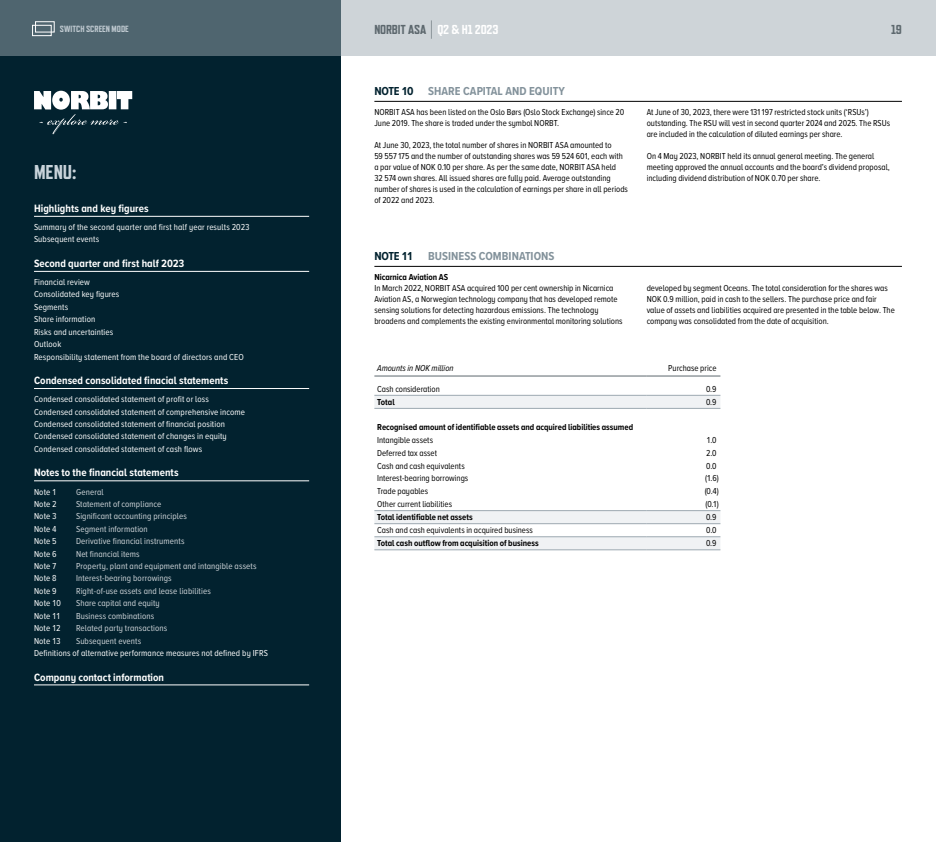
<style>
.page{position:relative;width:936px;height:842px;background:#fff}
.page>*{position:absolute;margin:0;border:0;box-sizing:border-box;transform-origin:0 0}
.t1{font:800 20px "Refrigerator Deluxe";color:#c8d3da}
.t2{font:800 13px "Refrigerator Deluxe";letter-spacing:-.015em;color:#5d686e}
.t3{font:700 12px "Proxima Nova A Cond";letter-spacing:.005em;color:#83929b}
.t4{font:700 12px "Proxima Nova A Cond";color:#02222f}
.t5{font:700 11px "Proxima Nova A Cond";letter-spacing:.005em;color:#fff}
.t6{font:9px/11px "Proxima Nova A Cond";color:#000}
.t7{font:9px/12.4px "Proxima Nova A Cond";letter-spacing:.01em;color:#fff}
.t8{font:9px "Proxima Nova A Cond";letter-spacing:.01em;color:#ced4d8}
.t9{font:700 9px "Proxima Nova A Cond";color:#000}
.t10{font:italic 9px "Proxima Nova A Cond";letter-spacing:-.005em;color:#000}
.t11{font:800 9px "Refrigerator Deluxe";letter-spacing:.005em;color:#bfc9d0}
.s1{font-size:18.3px}
.s2{color:#fff}
.s3{color:#02222f}
</style>
<div class="page">
<hr style="left:374px;top:101px;width:527px;height:1px;background:#000">
<hr style="left:374px;top:266px;width:527px;height:1px;background:#000">
<svg style="left:374px;top:396px;width:346px;height:154px"></svg>
<hr style="left:374px;top:376px;width:272px;height:1px;background:#5d686e">
<hr style="left:646px;top:376px;width:74px;height:1px;background:#5d686e">
<hr style="left:374px;top:395px;width:272px;height:1px;background:#9da9b1">
<hr style="left:646px;top:395px;width:74px;height:1px;background:#9da9b1">
<hr style="left:374px;top:408px;width:272px;height:1px;background:#9da9b1">
<hr style="left:646px;top:408px;width:74px;height:1px;background:#9da9b1">
<hr style="left:374px;top:510px;width:272px;height:1px;background:#9da9b1">
<hr style="left:646px;top:510px;width:74px;height:1px;background:#9da9b1">
<hr style="left:374px;top:523px;width:272px;height:1px;background:#9da9b1">
<hr style="left:646px;top:523px;width:74px;height:1px;background:#9da9b1">
<hr style="left:374px;top:537px;width:272px;height:1px;background:#9da9b1">
<hr style="left:646px;top:537px;width:74px;height:1px;background:#9da9b1">
<hr style="left:374px;top:550px;width:272px;height:1px;background:#9da9b1">
<hr style="left:646px;top:550px;width:74px;height:1px;background:#9da9b1">
<div style="left:0;top:0;width:340px;height:842px;background:#02222f"></div>
<svg style="left:0;top:0;width:935px;height:56px;background:#a0abb2"></svg>
<hr style="left:34px;top:216px;width:275px;height:1px;background:#fff">
<hr style="left:34px;top:271px;width:275px;height:1px;background:#fff">
<hr style="left:34px;top:388px;width:275px;height:1px;background:#fff">
<hr style="left:34px;top:481px;width:275px;height:1px;background:#fff">
<hr style="left:34px;top:685px;width:275px;height:1px;background:#fff">
<div style="left:32px;top:25px;width:19px;height:11px;border:1px solid #fff"></div>
<div style="left:35px;top:21px;width:19px;height:11px;border:1px solid #fff"></div>
<svg style="left:34px;top:91px;width:98px;height:43px"></svg>
<p class="t11" style="left:60px;top:24px;width:70px">SWITCH SCREEN MODE</p>
<h2 class="t2" style="left:374px;top:22px;width:125px">NORBIT ASA <span class="s1">|</span> <span class="s2">Q2 &amp; H1 2023</span></h2>
<h2 class="t2" style="left:891px;top:22px;width:12px">19</h2>
<h1 class="t1" style="left:34px;top:160px;width:44px">MENU:</h1>
<p class="t5" style="left:34px;top:200px;width:116px">Highlights and key figures</p>
<p class="t7" style="left:34px;top:220px;width:217px">Summary of the second quarter and first half year results 2023<br>Subsequent events</p>
<p class="t5" style="left:34px;top:255px;width:152px">Second quarter and first half 2023</p>
<p class="t7" style="left:34px;top:275px;width:211px">Financial review<br>Consolidated key figures<br>Segments<br>Share information<br>Risks and uncertainties<br>Outlook<br>Responsibility statement from the board of directors and CEO</p>
<p class="t5" style="left:34px;top:372px;width:196px">Condensed consolidated finacial statements</p>
<p class="t7" style="left:34px;top:393px;width:212px">Condensed consolidated statement of profit or loss Condensed consolidated statement of comprehensive income Condensed consolidated statement of financial position Condensed consolidated statement of changes in equity Condensed consolidated statement of cash flows</p>
<p class="t5" style="left:34px;top:465px;width:146px">Notes to the financial statements</p>
<p class="t7" style="left:34px;top:485px;width:24px">Note 1</p>
<p class="t8" style="left:76px;top:485px;width:29px">General</p>
<p class="t7" style="left:34px;top:497px;width:24px">Note 2</p>
<p class="t8" style="left:76px;top:497px;width:87px">Statement of compliance</p>
<p class="t7" style="left:34px;top:510px;width:24px">Note 3</p>
<p class="t8" style="left:76px;top:510px;width:112px">Significant accounting principles</p>
<p class="t7" style="left:34px;top:522px;width:24px">Note 4</p>
<p class="t8" style="left:76px;top:522px;width:73px">Segment information</p>
<p class="t7" style="left:34px;top:535px;width:24px">Note 5</p>
<p class="t8" style="left:76px;top:535px;width:110px">Derivative financial instruments</p>
<p class="t7" style="left:34px;top:547px;width:24px">Note 6</p>
<p class="t8" style="left:76px;top:547px;width:65px">Net financial items</p>
<p class="t7" style="left:34px;top:559px;width:24px">Note 7</p>
<p class="t8" style="left:76px;top:559px;width:182px">Property, plant and equipment and intangible assets</p>
<p class="t7" style="left:34px;top:572px;width:24px">Note 8</p>
<p class="t8" style="left:76px;top:572px;width:97px">Interest-bearing borrowings</p>
<p class="t7" style="left:34px;top:584px;width:24px">Note 9</p>
<p class="t8" style="left:76px;top:584px;width:136px">Right-of-use assets and lease liabilities</p>
<p class="t7" style="left:34px;top:597px;width:28px">Note 10</p>
<p class="t8" style="left:76px;top:597px;width:85px">Share capital and equity</p>
<p class="t7" style="left:34px;top:609px;width:28px">Note 11</p>
<p class="t8" style="left:76px;top:609px;width:80px">Business combinations</p>
<p class="t7" style="left:34px;top:622px;width:28px">Note 12</p>
<p class="t8" style="left:76px;top:621px;width:93px">Related party transactions</p>
<p class="t7" style="left:34px;top:634px;width:28px">Note 13</p>
<p class="t8" style="left:76px;top:634px;width:67px">Subsequent events</p>
<p class="t7" style="left:34px;top:646px;width:235px">Definitions of alternative performance measures not defined by IFRS</p>
<p class="t5" style="left:34px;top:669px;width:132px">Company contact information</p>
<h3 class="t3" style="left:374px;top:83px;width:192px"><span class="s3">Note 10</span> SHARE CAPITAL AND EQUITY</h3>
<p class="t6" style="left:374px;top:106px;width:251px">NORBIT ASA has been listed on the Oslo Børs (Oslo Stock Exchange) since 20<br>June 2019. The share is traded under the symbol NORBT.</p>
<p class="t6" style="left:374px;top:139px;width:255px">At June 30, 2023, the total number of shares in NORBIT ASA amounted to<br>59 557 175 and the number of outstanding shares was 59 524 601, each with a par value of NOK 0.10 per share. As per the same date, NORBIT ASA held<br>32 574 own shares. All issued shares are fully paid. Average outstanding number of shares is used in the calculation of earnings per share in all periods of 2022 and 2023.</p>
<p class="t6" style="left:646px;top:106px;width:245px">At June of 30, 2023, there were 131 197 restricted stock units (‘RSUs’) outstanding. The RSU will vest in second quarter 2024 and 2025. The RSUs are included in the calculation of diluted earnings per share.</p>
<p class="t6" style="left:646px;top:150px;width:245px">On 4 May 2023, NORBIT held its annual general meeting. The general meeting approved the annual accounts and the board’s dividend proposal, including dividend distribution of NOK 0.70 per share.</p>
<h3 class="t4" style="left:374px;top:248px;width:40px">Note 11</h3>
<h3 class="t3" style="left:428px;top:248px;width:128px">BUSINESS COMBINATIONS</h3>
<p class="t9" style="left:374px;top:270px;width:75px">Nicarnica Aviation AS</p>
<p class="t6" style="left:374px;top:282px;width:250px">In March 2022, NORBIT ASA acquired 100 per cent ownership in Nicarnica Aviation AS, a Norwegian technology company that has developed remote sensing solutions for detecting hazardous emissions. The technology broadens and complements the existing environmental monitoring solutions</p>
<p class="t6" style="left:646px;top:282px;width:250px">developed by segment Oceans. The total consideration for the shares was NOK 0.9 million, paid in cash to the sellers. The purchase price and fair value of assets and liabilities acquired are presented in the table below. The company was consolidated from the date of acquisition.</p>
<p class="t10" style="left:377px;top:362px;width:78px">Amounts in NOK million</p>
<p class="t6" style="left:668px;top:363px;width:50px">Purchase price</p>
<p class="t6" style="left:377px;top:383px;width:64px">Cash consideration</p>
<p class="t6" style="left:706px;top:383px;width:12px">0.9</p>
<p class="t9" style="left:377px;top:395px;width:19px">Total</p>
<p class="t6" style="left:706px;top:396px;width:12px">0.9</p>
<p class="t9" style="left:377px;top:421px;width:257px">Recognised amount of identifiable assets and acquired liabilities assumed</p>
<p class="t6" style="left:377px;top:434px;width:57px">Intangible assets</p>
<p class="t6" style="left:706px;top:434px;width:11px">1.0</p>
<p class="t6" style="left:377px;top:447px;width:61px">Deferred tax asset</p>
<p class="t6" style="left:706px;top:447px;width:12px">2.0</p>
<p class="t6" style="left:377px;top:460px;width:89px">Cash and cash equivalents</p>
<p class="t6" style="left:706px;top:460px;width:12px">0.0</p>
<p class="t6" style="left:377px;top:472px;width:93px">Interest-bearing borrowings</p>
<p class="t6" style="left:705px;top:472px;width:15px">(1.6)</p>
<p class="t6" style="left:377px;top:485px;width:52px">Trade payables</p>
<p class="t6" style="left:704px;top:485px;width:16px">(0.4)</p>
<p class="t6" style="left:377px;top:498px;width:76px">Other current liabilities</p>
<p class="t6" style="left:705px;top:498px;width:15px">(0.1)</p>
<p class="t9" style="left:377px;top:510px;width:97px">Total identifiable net assets</p>
<p class="t6" style="left:706px;top:511px;width:12px">0.9</p>
<p class="t6" style="left:377px;top:524px;width:157px">Cash and cash equivalents in acquired business</p>
<p class="t6" style="left:706px;top:524px;width:12px">0.0</p>
<p class="t9" style="left:377px;top:536px;width:163px">Total cash outflow from acquisition of business</p>
<p class="t6" style="left:706px;top:537px;width:12px">0.9</p>
</div>
